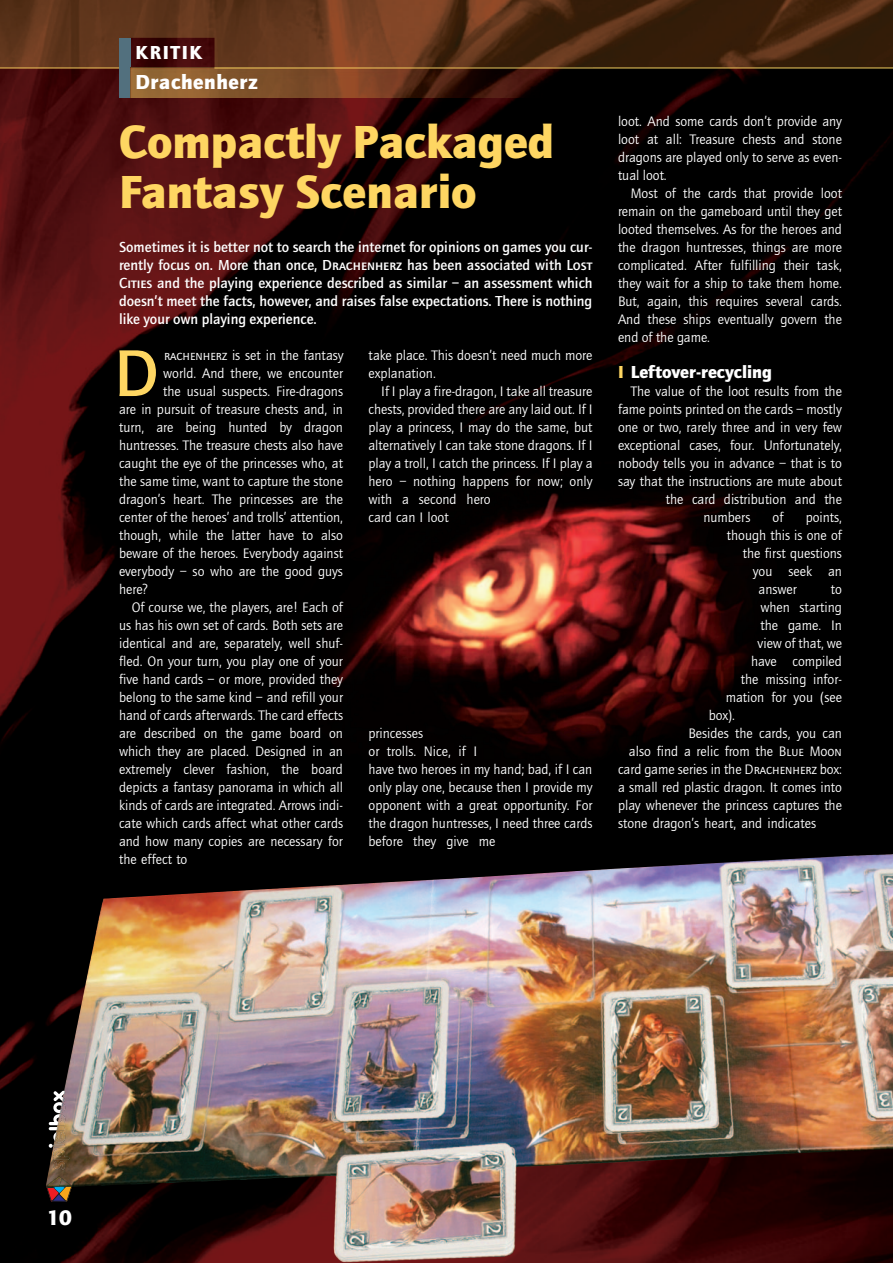
<style>
.page{position:relative;width:893px;height:1263px;background:#fff}
.page>*{position:absolute;margin:0;border:0;box-sizing:border-box;transform-origin:0 0}
.t1{font:500 68.4px "Quay Sans EF";color:#fed662}
.t2{font:900 48px/49.5px "Quay Sans EF";color:#fed662}
.t3{font:900 21.75px "Quay Sans EF";color:#fff}
.t4{font:900 21px "Quay Sans EF";letter-spacing:.03em;color:#fff}
.t5{font:900 19.5px "Quay Sans EF";letter-spacing:.08em;color:#fff}
.t6{font:900 18px "Quay Sans EF";color:#fff}
.t7{font:500 15px/18px "Quay Sans EF";color:#fff;text-align:justify}
.t8{font:14.25px/18px "Quay Sans EF";color:#fff}
.s1{font-family:"Quay Sans EF Medium SC";font-weight:400}
.s2{font-family:"Quay Sans EF Book SC"}
.s3{color:#fed662}
</style>
<div class="page">
<img style="left:0;top:69px;width:893px;height:1194px">
<img style="left:0;top:0;width:893px;height:68px">
<div style="left:119px;top:38px;width:12px;height:60px;background:#52707e"></div>
<img style="left:131px;top:68px;width:461px;height:30px">
<hr style="left:0;top:68px;width:119px;height:1px;background:#fed662">
<hr style="left:214px;top:68px;width:679px;height:1px;background:#fed662">
<img style="left:46px;top:854px;width:847px;height:408px">
<svg style="left:46px;top:1176px;width:27px;height:26px"></svg>
<img style="left:53px;top:1091px;width:17px;height:79px">
<h3 class="t5" style="left:135px;top:45px;width:68px">KRITIK</h3>
<h3 class="t4" style="left:135px;top:74px;width:124px">Drachenherz</h3>
<h2 class="t2" style="left:119px;top:121px;width:437px">Compactly Packaged<br>Fantasy Scenario</h2>
<p class="t7" style="left:119px;top:239px;width:475px">Sometimes it is better not to search the internet for opinions on games you cur&shy;rently focus on. More than once, <span class="s1">Drachenherz</span> has been associated with <span class="s1">Lost Cities</span> and the playing experience described as similar – an assessment which doesn’t meet the facts, however, and raises false expectations. There is nothing like your own playing experience.</p>
<h1 class="t1" style="left:114px;top:347px;width:46px">D</h1>
<p class="t8" style="left:164px;top:347px;width:181px"><span class="s2">rachenherz</span> is set in the fantasy</p>
<p class="t8" style="left:163px;top:365px;width:181px">world. And there, we encounter</p>
<p class="t8" style="left:163px;top:383px;width:181px">the usual suspects. Fire-dragons</p>
<p class="t8" style="left:119px;top:401px;width:225px">are in pursuit of treasure chests and, in</p>
<p class="t8" style="left:119px;top:419px;width:225px">turn, are being hunted by dragon</p>
<p class="t8" style="left:119px;top:437px;width:225px">huntresses. The treasure chests also have</p>
<p class="t8" style="left:119px;top:455px;width:225px">caught the eye of the princesses who, at</p>
<p class="t8" style="left:119px;top:473px;width:225px">the same time, want to capture the stone</p>
<p class="t8" style="left:119px;top:491px;width:225px">dragon’s heart. The princesses are the</p>
<p class="t8" style="left:119px;top:509px;width:225px">center of the heroes’ and trolls’ attention,</p>
<p class="t8" style="left:119px;top:527px;width:225px">though, while the latter have to also</p>
<p class="t8" style="left:119px;top:545px;width:225px">beware of the heroes. Everybody against</p>
<p class="t8" style="left:119px;top:563px;width:225px">everybody – so who are the good guys</p>
<p class="t8" style="left:119px;top:581px;width:30px">here?</p>
<p class="t8" style="left:132px;top:599px;width:213px">Of course we, the players, are! Each of</p>
<p class="t8" style="left:119px;top:617px;width:225px">us has his own set of cards. Both sets are</p>
<p class="t8" style="left:119px;top:635px;width:225px">identical and are, separately, well shuf-</p>
<p class="t8" style="left:119px;top:653px;width:225px">fled. On your turn, you play one of your</p>
<p class="t8" style="left:119px;top:671px;width:225px">five hand cards – or more, provided they</p>
<p class="t8" style="left:119px;top:689px;width:225px">belong to the same kind – and refill your</p>
<p class="t8" style="left:119px;top:707px;width:225px">hand of cards afterwards. The card effects</p>
<p class="t8" style="left:119px;top:725px;width:225px">are described on the game board on</p>
<p class="t8" style="left:119px;top:743px;width:225px">which they are placed. Designed in an</p>
<p class="t8" style="left:119px;top:761px;width:225px">extremely clever fashion, the board</p>
<p class="t8" style="left:119px;top:779px;width:225px">depicts a fantasy panorama in which all</p>
<p class="t8" style="left:119px;top:797px;width:225px">kinds of cards are integrated. Arrows indi-</p>
<p class="t8" style="left:119px;top:815px;width:226px">cate which cards affect what other cards</p>
<p class="t8" style="left:119px;top:833px;width:225px">and how many copies are necessary for</p>
<p class="t8" style="left:119px;top:851px;width:70px">the effect to</p>
<p class="t8" style="left:369px;top:347px;width:225px">take place. This doesn’t need much more explanation.</p>
<p class="t8" style="left:369px;top:383px;width:225px;text-indent:13px">If I play a fire-dragon, I take all treasure chests, provided there are any laid out. If I play a princess, I may do the same, but alternatively I can take stone dragons. If I play a troll, I catch the princess. If I play a hero – nothing happens for now; only with a second hero<br>card can I loot</p>
<p class="t8" style="left:369px;top:725px;width:225px">princesses<br>or trolls. Nice, if I<br>have two heroes in my hand; bad, if I can only play one, because then I provide my opponent with a great opportunity. For the dragon huntresses, I need three cards before they give me</p>
<p class="t8" style="left:618px;top:113px;width:226px;text-align:justify">loot. And some cards don’t provide any loot at all: Treasure chests and stone dragons are played only to serve as even&shy;tual loot.</p>
<p class="t8" style="left:618px;top:185px;width:226px;text-align:justify;text-indent:13px">Most of the cards that provide loot remain on the gameboard until they get looted themselves. As for the heroes and the dragon huntresses, things are more complicated. After fulfilling their task, they wait for a ship to take them home.<br>But, again, this requires several cards.<br>And these ships eventually govern the end of the game.</p>
<p class="t6" style="left:618px;top:365px;width:156px"><span class="s3">I</span> Leftover-recycling</p>
<p class="t8" style="left:631px;top:383px;width:213px">The value of the loot results from the</p>
<p class="t8" style="left:618px;top:401px;width:225px">fame points printed on the cards – mostly</p>
<p class="t8" style="left:618px;top:419px;width:225px">one or two, rarely three and in very few</p>
<p class="t8" style="left:618px;top:437px;width:225px">exceptional cases, four. Unfortunately,</p>
<p class="t8" style="left:618px;top:455px;width:225px">nobody tells you in advance – that is to</p>
<p class="t8" style="left:618px;top:473px;width:225px">say that the instructions are mute about</p>
<p class="t8" style="left:666px;top:491px;width:178px">the card distribution and the</p>
<p class="t8" style="left:703px;top:509px;width:49px">numbers</p>
<p class="t8" style="left:773px;top:509px;width:12px">of</p>
<p class="t8" style="left:806px;top:509px;width:38px">points,</p>
<p class="t8" style="left:727px;top:527px;width:117px">though this is one of</p>
<p class="t8" style="left:743px;top:545px;width:101px">the first questions</p>
<p class="t8" style="left:753px;top:563px;width:91px">you seek an</p>
<p class="t8" style="left:759px;top:581px;width:40px">answer</p>
<p class="t8" style="left:831px;top:581px;width:13px">to</p>
<p class="t8" style="left:760px;top:599px;width:83px">when starting</p>
<p class="t8" style="left:760px;top:617px;width:83px">the game. In</p>
<p class="t8" style="left:758px;top:635px;width:86px">view of that, we</p>
<p class="t8" style="left:751px;top:653px;width:92px">have compiled</p>
<p class="t8" style="left:741px;top:671px;width:103px">the missing infor-</p>
<p class="t8" style="left:726px;top:689px;width:118px">mation for you (see</p>
<p class="t8" style="left:709px;top:707px;width:28px">box).</p>
<p class="t8" style="left:688px;top:725px;width:155px">Besides the cards, you can</p>
<p class="t8" style="left:629px;top:743px;width:214px">also find a relic from the <span class="s2">Blue Moon</span></p>
<p class="t8" style="left:618px;top:761px;width:225px">card game series in the <span class="s2">Drachenherz</span> box:</p>
<p class="t8" style="left:618px;top:779px;width:225px">a small red plastic dragon. It comes into</p>
<p class="t8" style="left:618px;top:797px;width:225px">play whenever the princess captures the</p>
<p class="t8" style="left:618px;top:815px;width:200px">stone dragon’s heart, and indicates</p>
<h3 class="t3" style="left:47px;top:1209px;width:27px">10</h3>
</div>
